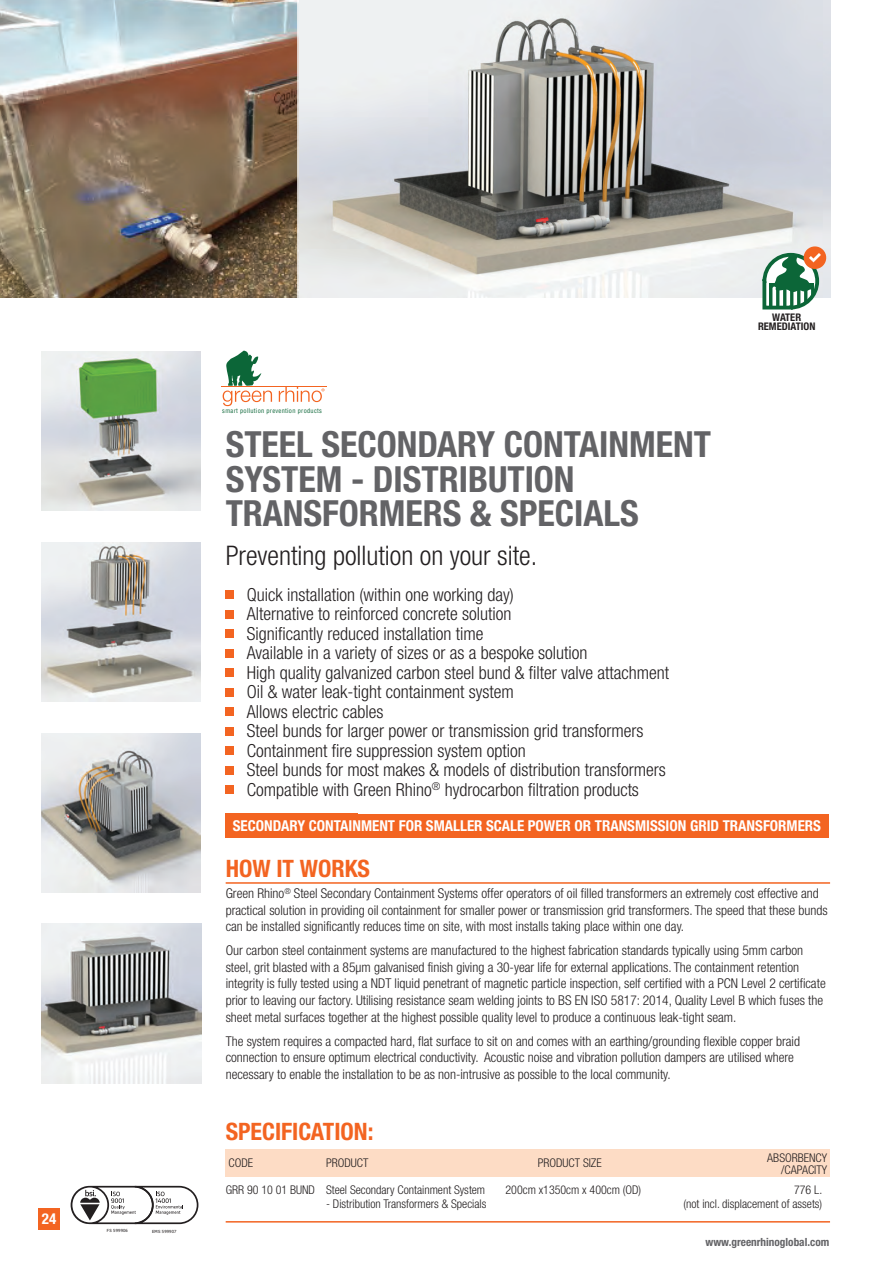
<style>
.page{position:relative;width:894px;height:1264px;background:#fff}
.page>*{position:absolute;margin:0;border:0;box-sizing:border-box;transform-origin:0 0}
.t1{font:700 condensed 36px/34.5px "Helvetica Neue";color:#636366}
.t2{font:300 condensed 27px "Helvetica Neue";color:#231f20}
.t3{font:700 condensed 24px "Helvetica Neue";color:#f36421}
.t4{font:300 condensed 18px/19.5px "Helvetica Neue";color:#231f20}
.t5{font:700 condensed 15px "Helvetica Neue";color:#fff}
.t6{font:300 condensed 13.5px/16.5px "Helvetica Neue";color:#231f20}
.t7{font:300 condensed 12px/12px "Helvetica Neue";color:#231f20;text-align:right}
.t8{font:700 condensed 11.25px "Helvetica Neue";color:#636366}
.t9{font:700 condensed 10.5px/9px "Helvetica Neue";color:#231f20;text-align:center}
.t10{font:condensed 6.3px "Helvetica";letter-spacing:.05em;color:#0c6638}
.t11{font:4.2px "Tahoma";letter-spacing:.045em;color:#231f20}
</style>
<div class="page">
<div style="left:225px;top:813px;width:603px;height:24px;background:#f36421"></div>
<img style="left:41px;top:386px;width:316px;height:831px">
<img style="left:225px;top:813px;width:132px;height:24px">
<hr style="left:225px;top:882px;width:604px;height:1px;background:#f36421">
<div style="left:225px;top:590px;width:9px;height:9px;background:#f36421"></div>
<div style="left:225px;top:610px;width:9px;height:8px;background:#f36421"></div>
<div style="left:225px;top:629px;width:9px;height:9px;background:#f36421"></div>
<div style="left:225px;top:649px;width:9px;height:8px;background:#f36421"></div>
<div style="left:225px;top:668px;width:9px;height:9px;background:#f36421"></div>
<div style="left:225px;top:688px;width:9px;height:8px;background:#f36421"></div>
<div style="left:225px;top:707px;width:9px;height:9px;background:#f36421"></div>
<div style="left:225px;top:727px;width:9px;height:8px;background:#f36421"></div>
<div style="left:225px;top:746px;width:9px;height:9px;background:#f36421"></div>
<div style="left:225px;top:766px;width:9px;height:8px;background:#f36421"></div>
<div style="left:225px;top:785px;width:9px;height:9px;background:#f36421"></div>
<hr style="left:225px;top:1220px;width:604px;height:2px;background:#f36421">
<svg style="left:71px;top:1185px;width:127px;height:38px"></svg>
<img style="left:298px;top:0;width:531px;height:298px">
<img style="left:0;top:0;width:297px;height:298px">
<div style="left:225px;top:1149px;width:604px;height:27px;background:#fddcc5"></div>
<div style="left:38px;top:1208px;width:21px;height:21px;background:#f36421"></div>
<svg style="left:760px;top:245px;width:67px;height:64px"></svg>
<hr style="left:222px;top:386px;width:104px;height:1px;background:#f36421">
<svg style="left:279px;top:387px;width:47px;height:32px"></svg>
<svg style="left:217px;top:350px;width:55px;height:69px"></svg>
<img style="left:41px;top:351px;width:160px;height:159px">
<img style="left:41px;top:542px;width:160px;height:159px">
<img style="left:41px;top:733px;width:160px;height:159px">
<img style="left:41px;top:923px;width:160px;height:159px">
<p class="t5" style="left:42px;top:1212px;width:16px">24</p>
<p class="t11" style="left:107px;top:1227px;width:22px">FS 599906</p>
<p class="t11" style="left:152px;top:1227px;width:26px">EMS 599907</p>
<p class="t10" style="left:222px;top:406px;width:101px">smart pollution prevention products</p>
<p class="t9" style="left:757px;top:314px;width:59px">WATER<br>REMEDIATION</p>
<h1 class="t1" style="left:225px;top:430px;width:486px">STEEL SECONDARY CONTAINMENT<br>SYSTEM - DISTRIBUTION<br>TRANSFORMERS &amp; SPECIALS</h1>
<h2 class="t2" style="left:225px;top:545px;width:313px">Preventing pollution on your site.</h2>
<p class="t4" style="left:247px;top:586px;width:423px">Quick installation (within one working day)<br>Alternative to reinforced concrete solution<br>Significantly reduced installation time<br>Available in a variety of sizes or as a bespoke solution<br>High quality galvanized carbon steel bund &amp; filter valve attachment Oil &amp; water leak-tight containment system<br>Allows electric cables<br>Steel bunds for larger power or transmission grid transformers Containment fire suppression system option<br>Steel bunds for most makes &amp; models of distribution transformers Compatible with Green Rhino<sup>®</sup> hydrocarbon filtration products</p>
<p class="t5" style="left:233px;top:820px;width:589px">SECONDARY CONTAINMENT FOR SMALLER SCALE POWER OR TRANSMISSION GRID TRANSFORMERS</p>
<h3 class="t3" style="left:225px;top:860px;width:146px">HOW IT WORKS</h3>
<p class="t6" style="left:225px;top:886px;width:603px">Green Rhino<sup>®</sup> Steel Secondary Containment Systems offer operators of oil filled transformers an extremely cost effective and practical solution in providing oil containment for smaller power or transmission grid transformers. The speed that these bunds can be installed significantly reduces time on site, with most installs taking place within one day.</p>
<p class="t6" style="left:225px;top:943px;width:601px">Our carbon steel containment systems are manufactured to the highest fabrication standards typically using 5mm carbon steel, grit blasted with a 85µm galvanised finish giving a 30-year life for external applications. The containment retention integrity is fully tested using a NDT liquid penetrant of magnetic particle inspection, self certified with a PCN Level 2 certificate prior to leaving our factory. Utilising resistance seam welding joints to BS EN ISO 5817: 2014, Quality Level B which fuses the sheet metal surfaces together at the highest possible quality level to produce a continuous leak-tight seam.</p>
<p class="t6" style="left:225px;top:1033px;width:575px">The system requires a compacted hard, flat surface to sit on and comes with an earthing/grounding flexible copper braid connection to ensure optimum electrical conductivity. Acoustic noise and vibration pollution dampers are utilised where necessary to enable the installation to be as non-intrusive as possible to the local community.</p>
<h3 class="t3" style="left:225px;top:1122px;width:149px">SPECIFICATION:</h3>
<p class="t7" style="left:228px;top:1157px;width:26px">CODE</p>
<p class="t7" style="left:326px;top:1157px;width:44px">PRODUCT</p>
<p class="t7" style="left:537px;top:1157px;width:66px">PRODUCT SIZE</p>
<p class="t7" style="left:767px;top:1152px;width:61px">ABSORBENCY /CAPACITY</p>
<p class="t7" style="left:225px;top:1184px;width:261px">GRR 90 10 01 BUND Steel Secondary Containment System</p>
<p class="t7" style="left:505px;top:1184px;width:137px">200cm x1350cm x 400cm (OD)</p>
<p class="t7" style="left:793px;top:1184px;width:30px">776 L.</p>
<p class="t7" style="left:326px;top:1198px;width:162px">- Distribution Transformers &amp; Specials</p>
<p class="t7" style="left:683px;top:1198px;width:140px">(not incl. displacement of assets)</p>
<p class="t8" style="left:705px;top:1237px;width:125px">www.greenrhinoglobal.com</p>
</div>
